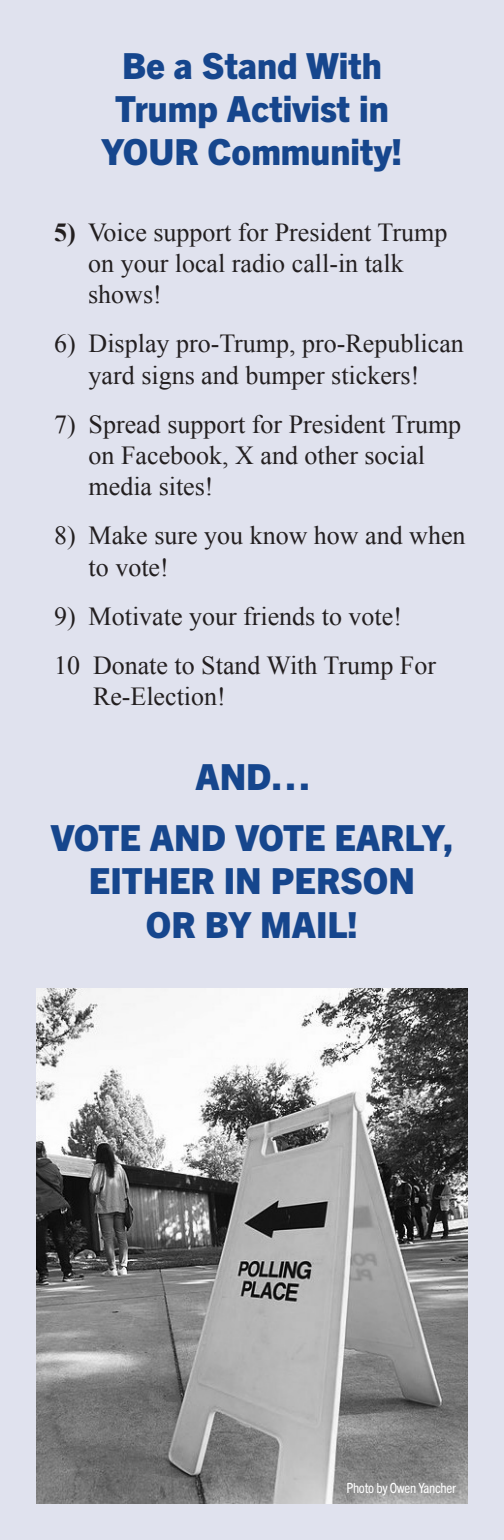
<style>
.page{position:relative;width:504px;height:1540px;background:#e0e2ee}
.page>*{position:absolute;margin:0;border:0;box-sizing:border-box;transform-origin:0 0}
.t1{font:800 36px/43.2px "Trade Gothic Next LT Pro";color:#16468d;text-align:center}
.t2{font:26px/31.2px "Times New Roman";color:#231f20}
.t3{font:condensed 14px "Trade Gothic Next LT Pro";letter-spacing:-.02em;color:#fff}
.s1{font-weight:700}
</style>
<div class="page">
<img style="left:36px;top:989px;width:432px;height:515px">
<p class="t1" style="left:102px;top:42px;width:302px">Be a Stand With<br>Trump Activist in<br>YOUR Community!</p>
<p class="t2" style="left:88px;top:216px;width:361px;text-indent:-34px"><span class="s1">5)</span> Voice support for President Trump on your local radio call-in talk shows!</p>
<p class="t2" style="left:54px;top:328px;width:411px;text-align:center">6) Display pro-Trump, pro-Republican yard signs and bumper stickers!</p>
<p class="t2" style="left:89px;top:408px;width:374px;text-indent:-35px">7) Spread support for President Trump on Facebook, X and other social media sites!</p>
<p class="t2" style="left:89px;top:520px;width:378px;text-indent:-35px">8) Make sure you know how and when to vote!</p>
<p class="t2" style="left:54px;top:600px;width:350px">9) Motivate your friends to vote!</p>
<p class="t2" style="left:93px;top:649px;width:345px;text-indent:-39px">10 Donate to Stand With Trump For<br>Re-Election!</p>
<p class="t1" style="left:195px;top:753px;width:116px">AND…</p>
<p class="t1" style="left:50px;top:814px;width:405px">VOTE AND VOTE EARLY,<br>EITHER IN PERSON<br>OR BY MAIL!</p>
<p class="t3" style="left:346px;top:1478px;width:111px">Photo by Owen Yancher</p>
</div>
